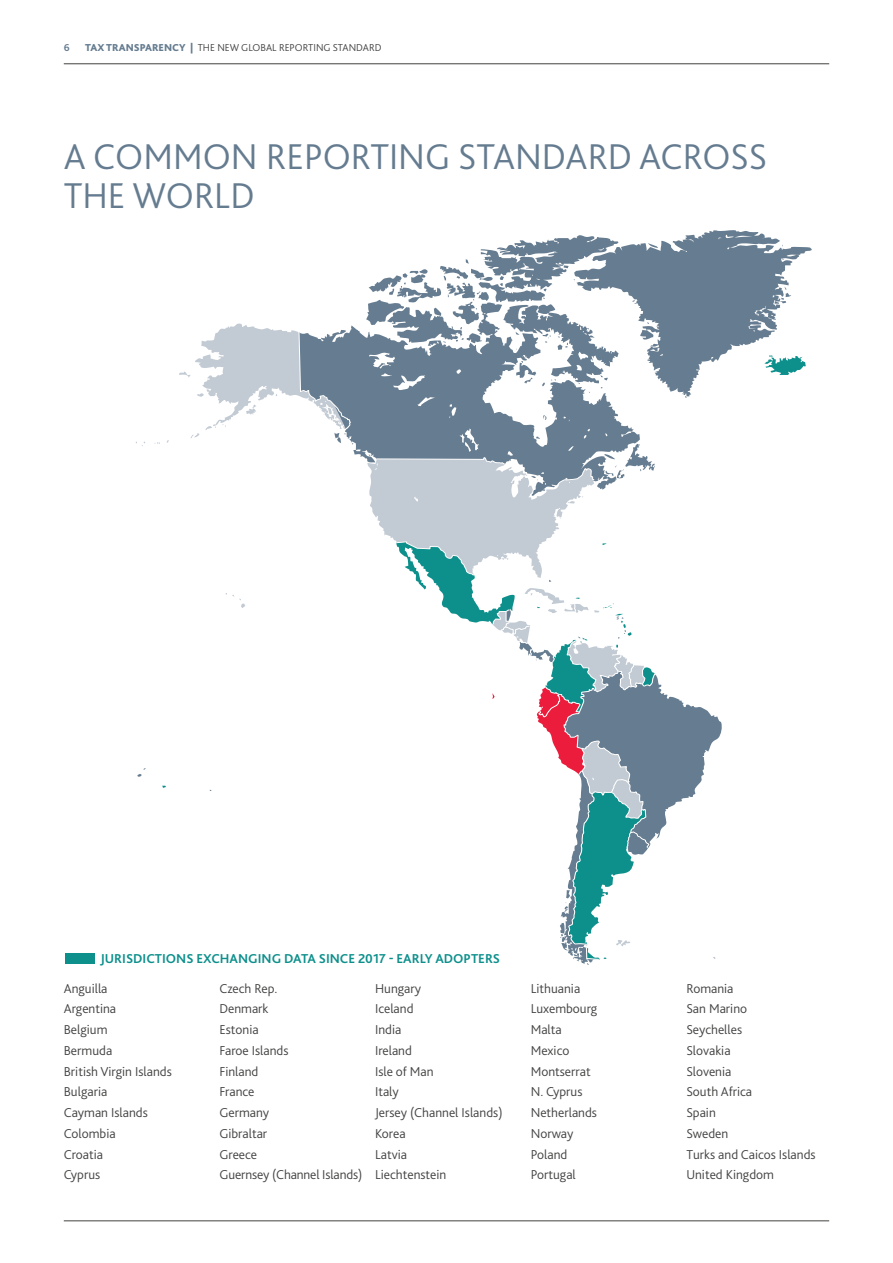
<style>
.page{position:relative;width:893px;height:1263px;background:#fff}
.page>*{position:absolute;margin:0;border:0;box-sizing:border-box;transform-origin:0 0}
.t1{font:300 37.5px/39px "Bliss Pro";color:#657c90}
.t2{font:300 13.5px/20.7px "Bliss Pro";color:#424241}
.t3{font:700 13.5px "Bliss Pro";color:#0d908c}
.t4{font:300 10.5px "Bliss Pro";color:#424241}
.t5{font:700 10.5px "Bliss Pro";color:#657c90}
.s1{font-weight:800;color:#657c90}
</style>
<div class="page">
<div style="left:65px;top:953px;width:29px;height:10px;background:#0d908c"></div>
<svg style="left:137px;top:768px;width:9px;height:9px"></svg>
<svg style="left:352px;top:326px;width:296px;height:131px;fill:#667c90"></svg>
<svg style="left:366px;top:230px;width:446px;height:168px"></svg>
<svg style="left:135px;top:323px;width:217px;height:123px"></svg>
<svg style="left:225px;top:457px;width:497px;height:508px"></svg>
<hr style="left:64px;top:63px;width:765px;height:1px;background:#424241">
<hr style="left:64px;top:1220px;width:765px;height:1px;background:#424241">
<p class="t5" style="left:64px;top:40px;width:7px">6</p>
<p class="t4" style="left:85px;top:40px;width:298px"><span class="s1">TAX TRANSPARENCY |</span> THE NEW GLOBAL REPORTING STANDARD</p>
<h1 class="t1" style="left:64px;top:136px;width:705px">A COMMON REPORTING STANDARD ACROSS<br>THE WORLD</h1>
<p class="t3" style="left:100px;top:950px;width:401px">JURISDICTIONS EXCHANGING DATA SINCE 2017 - EARLY ADOPTERS</p>
<p class="t2" style="left:64px;top:977px;width:110px">Anguilla<br>Argentina<br>Belgium<br>Bermuda<br>British Virgin Islands<br>Bulgaria<br>Cayman Islands<br>Colombia<br>Croatia<br>Cyprus</p>
<p class="t2" style="left:219px;top:977px;width:144px">Czech Rep.<br>Denmark<br>Estonia<br>Faroe Islands<br>Finland<br>France<br>Germany<br>Gibraltar<br>Greece<br>Guernsey (Channel Islands)</p>
<p class="t2" style="left:375px;top:977px;width:129px">Hungary<br>Iceland<br>India<br>Ireland<br>Isle of Man<br>Italy<br>Jersey (Channel Islands)<br>Korea<br>Latvia<br>Liechtenstein</p>
<p class="t2" style="left:531px;top:977px;width:68px">Lithuania<br>Luxembourg<br>Malta<br>Mexico<br>Montserrat<br>N. Cyprus<br>Netherlands<br>Norway<br>Poland<br>Portugal</p>
<p class="t2" style="left:686px;top:977px;width:131px">Romania<br>San Marino<br>Seychelles<br>Slovakia<br>Slovenia<br>South Africa<br>Spain<br>Sweden<br>Turks and Caicos Islands<br>United Kingdom</p>
</div>
